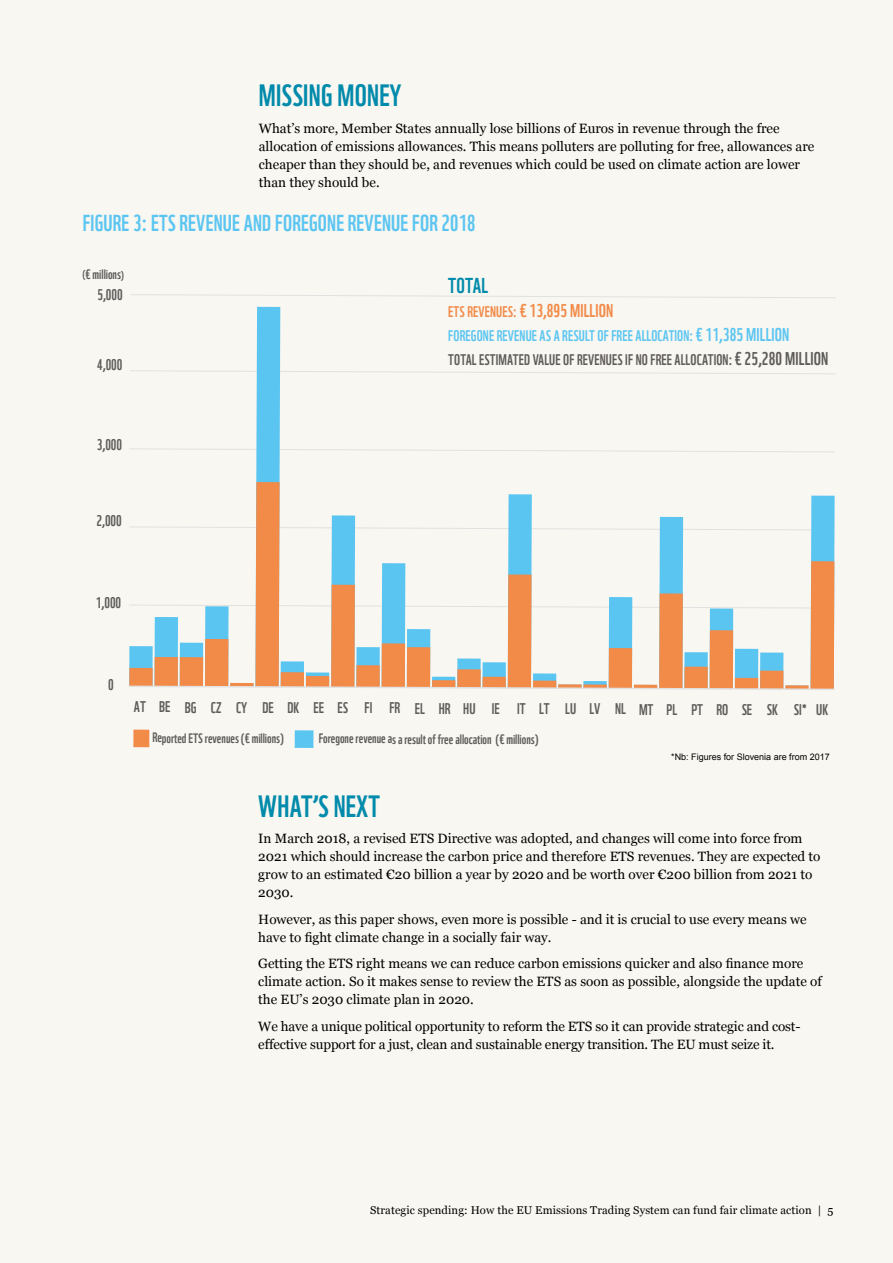
<style>
.page{position:relative;width:893px;height:1263px;background:#f8f7f1}
.page>*{position:absolute;margin:0;border:0;box-sizing:border-box;transform-origin:0 0}
.t1{font:30px "WWF";letter-spacing:.01em;color:#008aab}
.t2{font:22.5px "WWF";letter-spacing:.01em;color:#5bc5f2}
.t3{font:21px "WWF";letter-spacing:.01em;color:#008aab}
.t4{font:18px "WWF";letter-spacing:.01em;color:#f28a48}
.t5{font:15.15px "WWF";letter-spacing:-.005em;color:#5f5c5b}
.t6{font:15px/24px "WWF";letter-spacing:.01em;color:#605c5b}
.t7{font:13.5px/18px "Georgia";color:#000}
.t8{font:13.35px "WWF";letter-spacing:-.005em;color:#5f5c5b}
.t9{font:11.25px "Georgia";letter-spacing:.01em;color:#000}
.t10{font:9px "Arial";color:#000}
.s1{font-size:11.1px}
.s2{font-size:15px}
.s3{color:#5bc5f2}
.s4{font-size:18px;color:#5bc5f2}
.s5{font-size:18px}
</style>
<div class="page">
<div style="left:133px;top:730px;width:16px;height:17px;background:#f28a48"></div>
<div style="left:295px;top:730px;width:18px;height:18px;background:#5bc5f2"></div>
<svg style="left:129px;top:307px;width:706px;height:383px"></svg>
<h1 class="t1" style="left:259px;top:72px;width:144px">MISSING MONEY</h1>
<p class="t7" style="left:259px;top:118px;width:557px">What’s more, Member States annually lose billions of Euros in revenue through the free allocation of emissions allowances. This means polluters are polluting for free, allowances are cheaper than they should be, and revenues which could be used on climate action are lower than they should be.</p>
<h2 class="t2" style="left:83px;top:205px;width:394px">FIGURE 3: ETS REVENUE AND FOREGONE REVENUE FOR 2018</h2>
<p class="t8" style="left:82px;top:263px;width:43px"><span class="s1">(</span>€ millions<span class="s1">)</span></p>
<p class="t5" style="left:98px;top:282px;width:27px">5,000</p>
<p class="t5" style="left:97px;top:353px;width:27px">4,000</p>
<p class="t5" style="left:97px;top:432px;width:27px">3,000</p>
<p class="t5" style="left:97px;top:509px;width:27px">2,000</p>
<p class="t5" style="left:96px;top:590px;width:27px">1,000</p>
<h3 class="t3" style="left:448px;top:269px;width:41px">TOTAL</h3>
<h3 class="t4" style="left:448px;top:296px;width:167px"><span class="s2">ETS REVENUES:</span> € 13,895 MILLION</h3>
<p class="t6" style="left:448px;top:322px;width:382px"><span class="s3">FOREGONE REVENUE AS A RESULT OF FREE ALLOCATION:</span> <span class="s4">€ 11,385 MILLION<br></span>TOTAL ESTIMATED VALUE OF REVENUES IF NO FREE ALLOCATION: <span class="s5">€ 25,280 MILLION</span></p>
<p class="t5" style="left:108px;top:673px;width:7px">0</p>
<p class="t5" style="left:134px;top:697px;width:696px">AT BE BG CZ CY DE DK EE ES FI FR EL HR HU IE IT LT LU LV NL MT PL PT RO SE SK SI* UK</p>
<p class="t8" style="left:152px;top:727px;width:133px">Reported ETS revenues (€ millions)</p>
<p class="t8" style="left:319px;top:728px;width:221px">Foregone revenue as a result of free allocation (€ millions)</p>
<p class="t10" style="left:671px;top:751px;width:160px">*Nb: Figures for Slovenia are from 2017</p>
<h1 class="t1" style="left:258px;top:782px;width:123px">WHAT’S NEXT</h1>
<p class="t7" style="left:258px;top:829px;width:564px">In March 2018, a revised ETS Directive was adopted, and changes will come into force from 2021 which should increase the carbon price and therefore ETS revenues. They are expected to grow to an estimated €20 billion a year by 2020 and be worth over €200 billion from 2021 to 2030.</p>
<p class="t7" style="left:258px;top:909px;width:550px">However, as this paper shows, even more is possible - and it is crucial to use every means we have to fight climate change in a socially fair way.</p>
<p class="t7" style="left:258px;top:954px;width:565px">Getting the ETS right means we can reduce carbon emissions quicker and also finance more climate action. So it makes sense to review the ETS as soon as possible, alongside the update of the EU’s 2030 climate plan in 2020.</p>
<p class="t7" style="left:258px;top:1016px;width:544px">We have a unique political opportunity to reform the ETS so it can provide strategic and cost&shy;effective support for a just, clean and sustainable energy transition. The EU must seize it.</p>
<p class="t9" style="left:370px;top:1202px;width:465px">Strategic spending: How the EU Emissions Trading System can fund fair climate action | 5</p>
</div>
